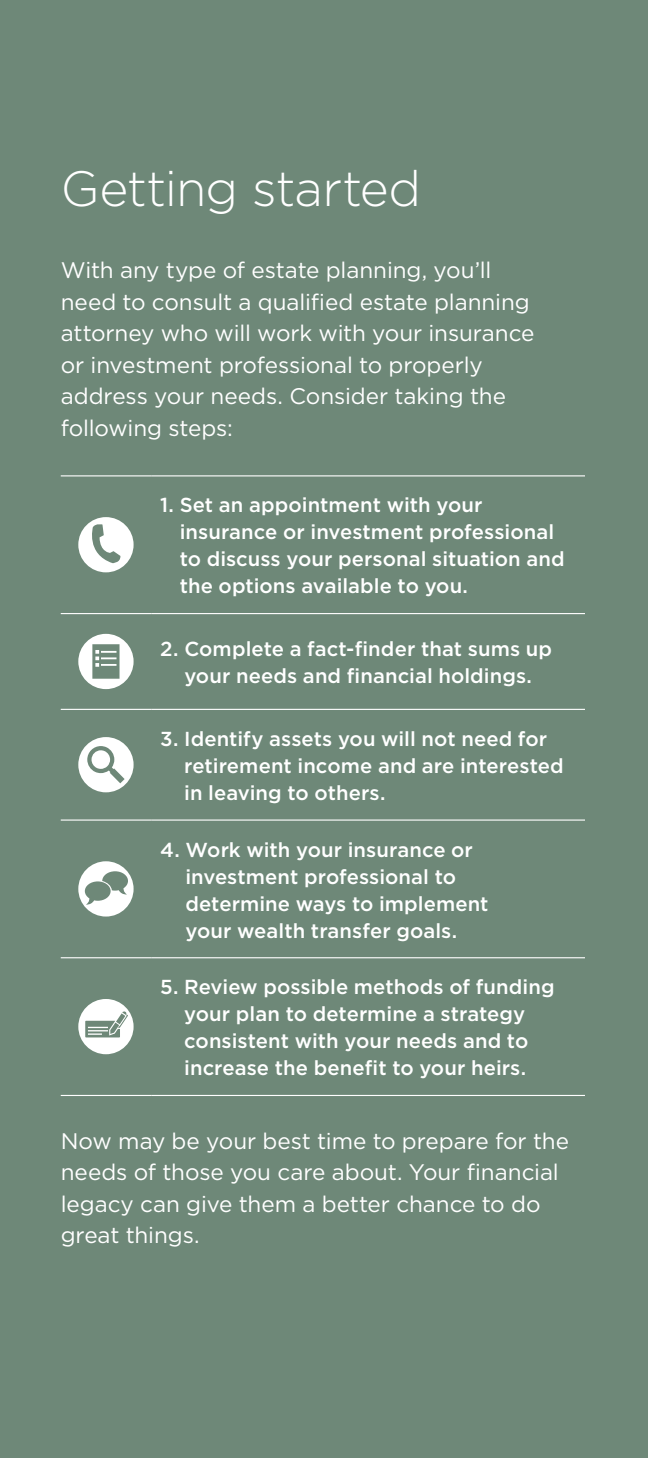
<style>
.page{position:relative;width:648px;height:1458px;background:#fff}
.page>*{position:absolute;margin:0;border:0;box-sizing:border-box;transform-origin:0 0}
.t1{font:300 49.5px "Gotham";letter-spacing:-.015em;color:#fff}
.t2{font:22.5px/31.5px "Gotham";letter-spacing:-.005em;color:#fff}
.t3{font:500 20.25px/27px "Gotham";letter-spacing:.005em;color:#fff}
</style>
<div class="page">
<div style="left:1px;top:0;width:647px;height:1458px;background:#6e8878"></div>
<hr style="left:151px;top:613px;width:434px;height:1px;background:#fff">
<hr style="left:151px;top:709px;width:434px;height:1px;background:#fff">
<hr style="left:151px;top:820px;width:434px;height:1px;background:#fff">
<hr style="left:151px;top:957px;width:434px;height:1px;background:#fff">
<hr style="left:151px;top:1095px;width:434px;height:1px;background:#fff">
<hr style="left:61px;top:613px;width:90px;height:1px;background:#fff">
<hr style="left:61px;top:709px;width:90px;height:1px;background:#fff">
<hr style="left:61px;top:820px;width:90px;height:1px;background:#fff">
<hr style="left:61px;top:957px;width:90px;height:1px;background:#fff">
<hr style="left:61px;top:1095px;width:90px;height:1px;background:#fff">
<hr style="left:61px;top:475px;width:90px;height:1px;background:#fff">
<hr style="left:151px;top:475px;width:434px;height:1px;background:#fff">
<svg style="left:78px;top:517px;width:56px;height:55px"></svg>
<svg style="left:78px;top:634px;width:56px;height:55px"></svg>
<svg style="left:78px;top:737px;width:56px;height:55px"></svg>
<svg style="left:78px;top:861px;width:56px;height:56px"></svg>
<svg style="left:78px;top:999px;width:56px;height:55px"></svg>
<h1 class="t1" style="left:61px;top:158px;width:362px">Getting started</h1>
<p class="t2" style="left:61px;top:254px;width:475px">With any type of estate planning, you’ll need to consult a qualified estate planning attorney who will work with your insurance or investment professional to properly address your needs. Consider taking the following steps:</p>
<p class="t3" style="left:180px;top:491px;width:387px;text-indent:-20px">1. Set an appointment with your insurance or investment professional to discuss your personal situation and the options available to you.</p>
<p class="t3" style="left:160px;top:635px;width:394px;text-align:center">2. Complete a fact-finder that sums up your needs and financial holdings.</p>
<p class="t3" style="left:184px;top:725px;width:381px;text-indent:-24px">3. Identify assets you will not need for retirement income and are interested in leaving to others.</p>
<p class="t3" style="left:185px;top:836px;width:305px;text-indent:-25px">4. Work with your insurance or investment professional to determine ways to implement your wealth transfer goals.</p>
<p class="t3" style="left:160px;top:973px;width:396px;text-align:center">5. Review possible methods of funding your plan to determine a strategy consistent with your needs and to increase the benefit to your heirs.</p>
<p class="t2" style="left:61px;top:1125px;width:510px">Now may be your best time to prepare for the needs of those you care about. Your financial legacy can give them a better chance to do great things.</p>
</div>
